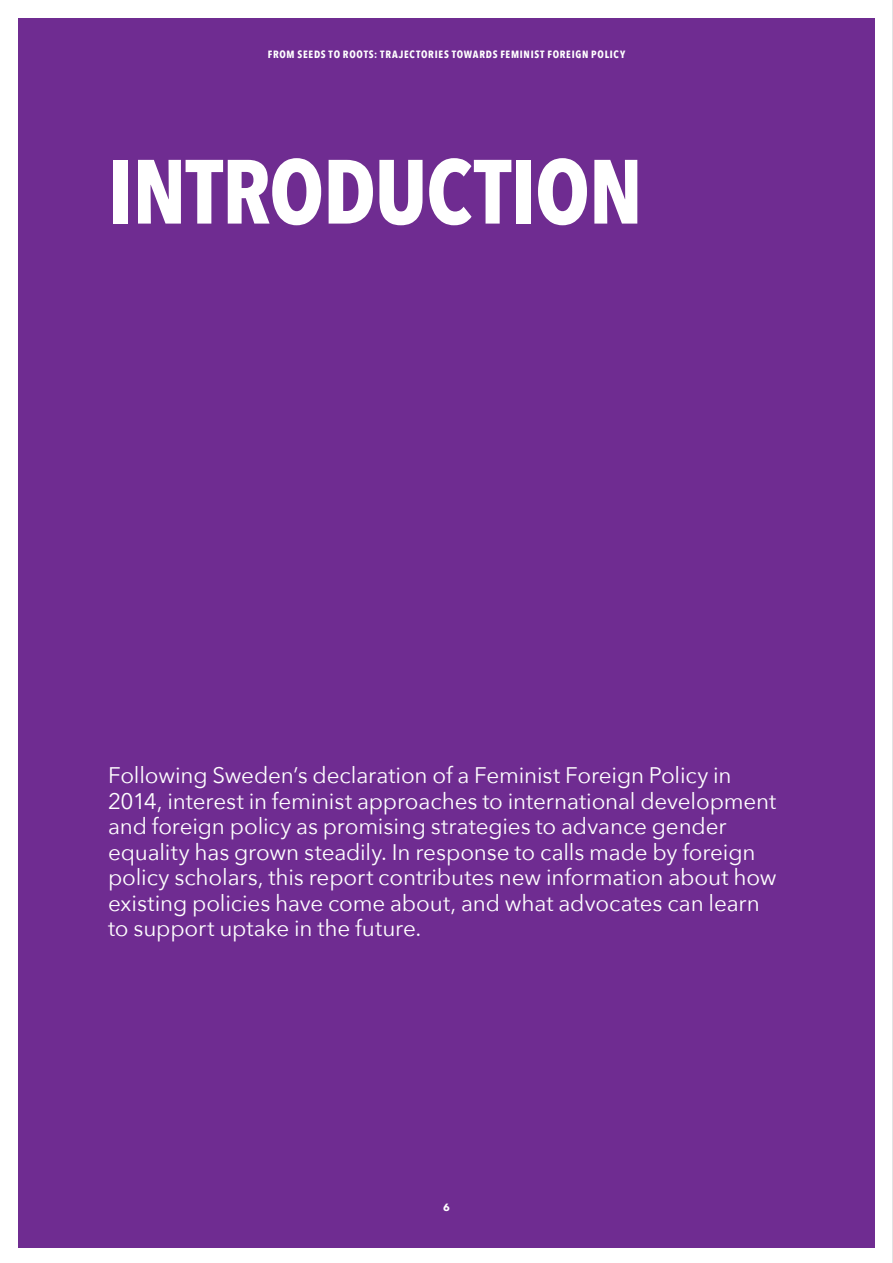
<style>
.page{position:relative;width:893px;height:1263px;background:#fff}
.page>*{position:absolute;margin:0;border:0;box-sizing:border-box;transform-origin:0 0}
.t1{font:700 90px "Avenir Next Condensed";letter-spacing:-.015em;color:#fff}
.Intro{font:22.5px/25.5px "Avenir Next";letter-spacing:-.005em;color:#fff}
.t2{font:700 10.5px "Avenir Next Condensed";letter-spacing:.07em;color:#fff}
.t3{font:700 10.5px "Avenir Next";color:#fff}
</style>
<div class="page">
<div style="left:18px;top:18px;width:857px;height:1229px;background:#6f2c91"></div>
<hr style="left:892px;top:0;width:1px;height:1263px;background:#c7c8ca">
<p class="t2" style="left:268px;top:48px;width:359px">FROM SEEDS TO ROOTS: TRAJECTORIES TOWARDS FEMINIST FOREIGN POLICY</p>
<h1 class="t1" style="left:108px;top:137px;width:536px">INTRODUCTION</h1>
<p class="Intro" style="left:108px;top:761px;width:670px">Following Sweden’s declaration of a Feminist Foreign Policy in 2014, interest in feminist approaches to international development and foreign policy as promising strategies to advance gender equality has grown steadily. In response to calls made by foreign policy scholars, this report contributes new information about how existing policies have come about, and what advocates can learn to support uptake in the future.</p>
<p class="t3" style="left:443px;top:1198px;width:8px">6</p>
</div>
